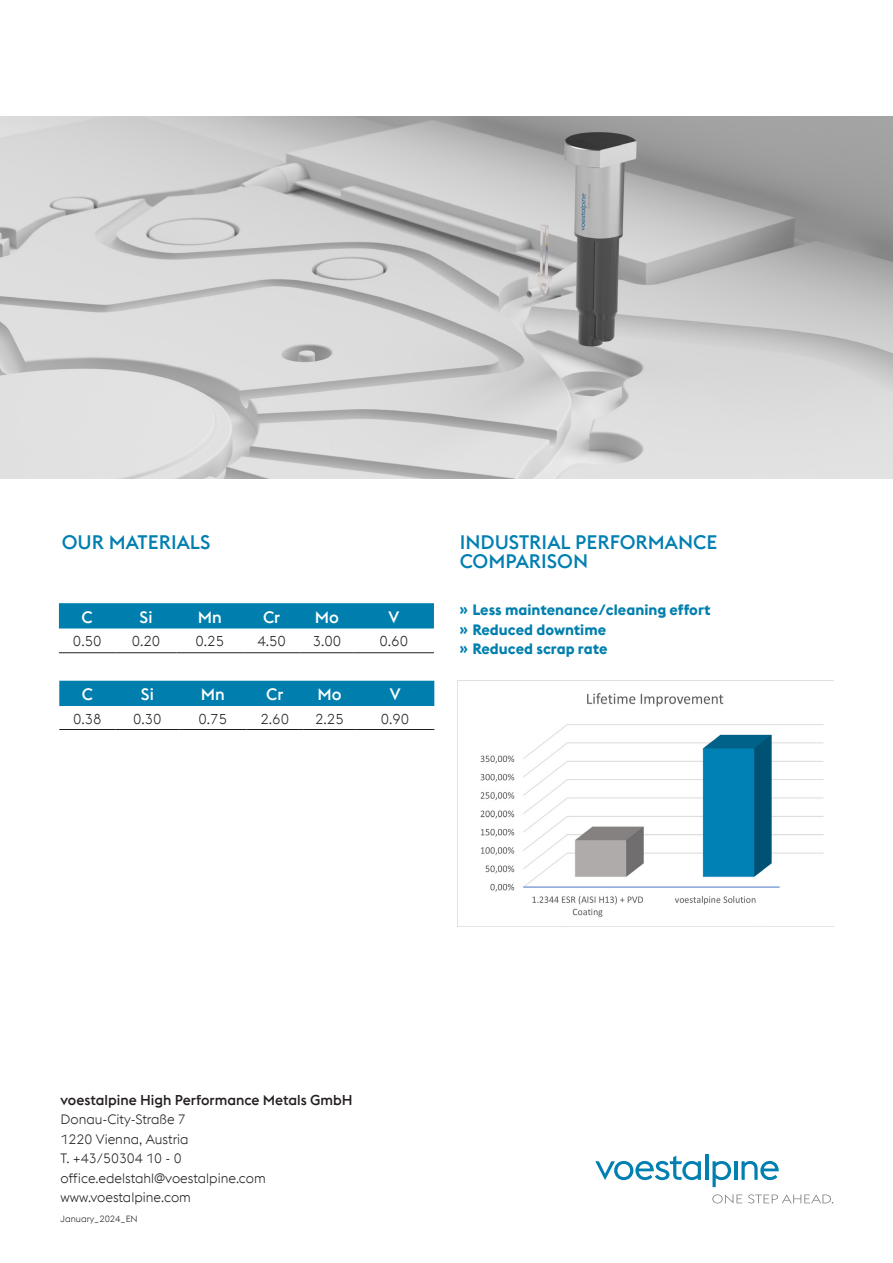
<style>
.page{position:relative;width:893px;height:1263px;background:#fff}
.page>*{position:absolute;margin:0;border:0;box-sizing:border-box;transform-origin:0 0}
.Fließtext_Blocksatz{font:500 19.5px/19.5px "voestalpine";color:#007fb1}
.t1{font:500 16.5px "voestalpine";letter-spacing:-.005em;color:#fff}
.t2{font:700 15px "voestalpine";color:#007fae}
.t3{font:300 14.25px "voestalpine";color:#231f20}
.t4{font:500 14.25px "voestalpine";color:#231f20}
.t5{font:300 13.5px/19.5px "voestalpine";color:#231f20}
.t6{font:300 9px "voestalpine";color:#231f20}
</style>
<div class="page">
<svg style="left:595px;top:1156px;width:106px;height:24px"></svg>
<hr style="left:705px;top:1154px;width:3px;height:26px;background:#007fb1">
<svg style="left:712px;top:1161px;width:19px;height:26px"></svg>
<hr style="left:734px;top:1161px;width:3px;height:19px;background:#007fb1">
<svg style="left:741px;top:1161px;width:38px;height:19px"></svg>
<svg style="left:712px;top:1194px;width:30px;height:9px"></svg>
<svg style="left:748px;top:1194px;width:85px;height:9px"></svg>
<img style="left:0;top:117px;width:893px;height:361px">
<div style="left:59px;top:603px;width:375px;height:25px;background:#007fae"></div>
<hr style="left:59px;top:652px;width:57px;height:1px;background:#231f20">
<hr style="left:116px;top:652px;width:60px;height:1px;background:#231f20">
<hr style="left:176px;top:652px;width:67px;height:1px;background:#231f20">
<hr style="left:243px;top:652px;width:57px;height:1px;background:#231f20">
<hr style="left:300px;top:652px;width:54px;height:1px;background:#231f20">
<hr style="left:354px;top:652px;width:80px;height:1px;background:#231f20">
<div style="left:59px;top:681px;width:375px;height:25px;background:#007fae"></div>
<hr style="left:59px;top:729px;width:57px;height:1px;background:#231f20">
<hr style="left:116px;top:729px;width:63px;height:1px;background:#231f20">
<hr style="left:179px;top:729px;width:67px;height:1px;background:#231f20">
<hr style="left:246px;top:729px;width:57px;height:1px;background:#231f20">
<hr style="left:303px;top:729px;width:53px;height:1px;background:#231f20">
<hr style="left:356px;top:729px;width:78px;height:1px;background:#231f20">
<img style="left:457px;top:681px;width:376px;height:246px">
<p class="Fließtext_Blocksatz" style="left:62px;top:532px;width:150px">OUR MATERIALS</p>
<p class="Fließtext_Blocksatz" style="left:460px;top:532px;width:259px">INDUSTRIAL PERFORMANCE<br>COMPARISON</p>
<p class="t1" style="left:82px;top:607px;width:13px">C</p>
<p class="t1" style="left:140px;top:607px;width:14px">Si</p>
<p class="t1" style="left:198px;top:607px;width:26px">Mn</p>
<p class="t1" style="left:263px;top:607px;width:19px">Cr</p>
<p class="t1" style="left:315px;top:607px;width:26px">Mo</p>
<p class="t1" style="left:388px;top:607px;width:12px">V</p>
<p class="t3" style="left:73px;top:633px;width:30px">0.50</p>
<p class="t3" style="left:132px;top:633px;width:30px">0.20</p>
<p class="t3" style="left:196px;top:633px;width:30px">0.25</p>
<p class="t3" style="left:257px;top:633px;width:30px">4.50</p>
<p class="t3" style="left:313px;top:633px;width:30px">3.00</p>
<p class="t3" style="left:380px;top:633px;width:30px">0.60</p>
<p class="t1" style="left:82px;top:684px;width:13px">C</p>
<p class="t1" style="left:141px;top:684px;width:14px">Si</p>
<p class="t1" style="left:201px;top:684px;width:26px">Mn</p>
<p class="t1" style="left:266px;top:684px;width:19px">Cr</p>
<p class="t1" style="left:317px;top:684px;width:26px">Mo</p>
<p class="t1" style="left:390px;top:684px;width:12px">V</p>
<p class="t3" style="left:73px;top:710px;width:30px">0.38</p>
<p class="t3" style="left:133px;top:710px;width:30px">0.30</p>
<p class="t3" style="left:199px;top:710px;width:30px">0.75</p>
<p class="t3" style="left:261px;top:710px;width:30px">2.60</p>
<p class="t3" style="left:315px;top:710px;width:30px">2.25</p>
<p class="t3" style="left:381px;top:710px;width:30px">0.90</p>
<p class="t2" style="left:460px;top:600px;width:252px">ʺ Less maintenance/cleaning effort</p>
<p class="t2" style="left:460px;top:620px;width:148px">ʺ Reduced downtime</p>
<p class="t2" style="left:460px;top:639px;width:149px">ʺ Reduced scrap rate</p>
<p class="t4" style="left:61px;top:1091px;width:294px">voestalpine High Performance Metals GmbH</p>
<p class="t5" style="left:61px;top:1109px;width:207px">Donau-City-Straße 7<br>1220 Vienna, Austria<br>T. +43/50304 10 - 0 office.edelstahl@voestalpine.com www.voestalpine.com</p>
<p class="t6" style="left:61px;top:1213px;width:79px">January_2024_EN</p>
</div>
